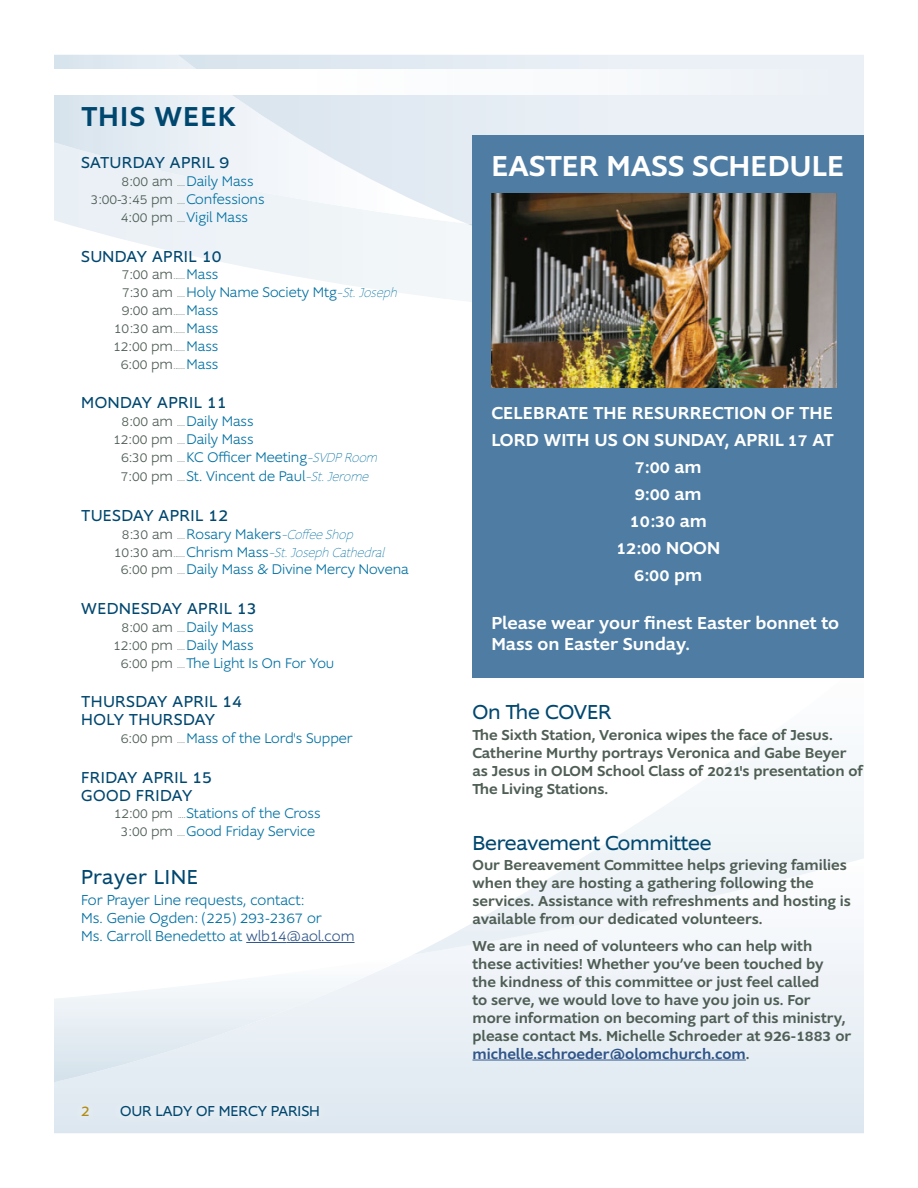
<style>
.page{position:relative;width:918px;height:1188px;background:#fff}
.page>*{position:absolute;margin:0;border:0;box-sizing:border-box;transform-origin:0 0}
.t1{font:500 30px "Supra";letter-spacing:.005em;color:#fff}
.page_header{font:500 28.5px "Supra";letter-spacing:.04em;color:#00476f}
.t2{font:21px "Supra";letter-spacing:-.01em;color:#00476f}
.t3{font:21px "Supra";letter-spacing:.03em;color:#00476f}
.t4{font:500 18px/27px "Supra";color:#fff}
.dates{font:16.5px/18px "Supra";letter-spacing:.03em;color:#00476f}
.page_numbers{font:15.75px "Supra";color:#b18c11}
.body{font:500 15px/18px "Supra";color:#4f5e55}
.info{font:500 15px/18px "Supra";color:#4f5e55}
.body-2{font:300 15px/18px "Supra";color:#0070a2}
.page_numbers-2{font:15px "Supra";color:#00476f}
.body-3{font:300 14.55px "Supra";color:#0070a2}
.body-4{font:300 14.55px "Supra";color:#4f5e55}
.body-5{font:italic 100 13.5px "Supra";color:#0070a2;scale:.9 1}
.s1{font-size:18px}
.s2{color:#4f5e55}
.s3{color:#0070a2}
.s4{font-weight:100;font-style:italic;font-size:13.5px}
.s5{font-weight:300;font-style:normal;font-size:14.55px;color:#4f5e55}
.s6{font-weight:300;font-style:normal;font-size:14.55px}
.s7{font-size:15.75px}
.s8{color:#30558a}
.s9{font-size:15.75px;color:#30558a}
</style>
<div class="page">
<svg style="left:54px;top:943px;width:810px;height:190px"></svg>
<svg style="left:54px;top:955px;width:359px;height:127px"></svg>
<svg style="left:413px;top:776px;width:451px;height:179px"></svg>
<svg style="left:68px;top:224px;width:399px;height:77px"></svg>
<svg style="left:54px;top:55px;width:124px;height:169px"></svg>
<svg style="left:178px;top:55px;width:686px;height:194px"></svg>
<div style="left:0;top:69px;width:918px;height:26px;background:#fff"></div>
<div style="left:73px;top:1097px;width:255px;height:28px;background:#e2eaf1"></div>
<svg style="left:246px;top:942px;width:41px;height:1px"></svg>
<hr style="left:287px;top:942px;width:68px;height:1px;background:#30558a">
<hr style="left:472px;top:1060px;width:274px;height:1px;background:#30558a">
<div style="left:472px;top:135px;width:392px;height:543px;background:#4e7ca3"></div>
<img style="left:491px;top:193px;width:346px;height:194px">
<p class="page_header" style="left:81px;top:97px;width:156px">THIS WEEK</p>
<p class="dates" style="left:81px;top:154px;width:150px">SATURDAY APRIL <span class="s1">9</span></p>
<p class="body-3" style="left:122px;top:172px;width:134px"><span class="s2">8:00 am</span> Daily Mass</p>
<p class="body-4" style="left:91px;top:190px;width:175px">3:00-3:45 pm <span class="s3">Confessions</span></p>
<p class="body-3" style="left:121px;top:208px;width:129px"><span class="s2">4:00 pm</span> Vigil Mass</p>
<p class="dates" style="left:81px;top:247px;width:142px">SUNDAY APRIL <span class="s1">10</span></p>
<p class="body-4" style="left:122px;top:266px;width:98px">7:00 am <span class="s3">Mass</span></p>
<p class="body-3" style="left:122px;top:283px;width:280px"><span class="s2">7:30 am</span> Holy Name Society Mtg<span class="s4">–St.Joseph</span></p>
<p class="body-4" style="left:122px;top:301px;width:98px">9:00 am <span class="s3">Mass</span></p>
<p class="body-4" style="left:114px;top:319px;width:106px">10:30 am <span class="s3">Mass</span></p>
<p class="body-4" style="left:113px;top:337px;width:107px">12:00 pm <span class="s3">Mass</span></p>
<p class="body-4" style="left:121px;top:355px;width:99px">6:00 pm <span class="s3">Mass</span></p>
<p class="dates" style="left:81px;top:394px;width:147px">MONDAY APRIL <span class="s1">11</span></p>
<p class="body-3" style="left:122px;top:412px;width:134px"><span class="s2">8:00 am</span> Daily Mass</p>
<p class="body-3" style="left:113px;top:430px;width:142px"><span class="s2">12:00 pm</span> Daily Mass</p>
<p class="body-3" style="left:121px;top:448px;width:261px"><span class="s2">6:30 pm</span> KC Officer Meeting<span class="s4">–SVDPRoom</span></p>
<p class="body-3" style="left:121px;top:467px;width:252px"><span class="s2">7:00 pm</span> St. Vincent de Paul<span class="s4">–St.Jerome</span></p>
<p class="dates" style="left:81px;top:506px;width:148px">TUESDAY APRIL <span class="s1">12</span></p>
<p class="body-3" style="left:122px;top:525px;width:236px"><span class="s2">8:30 am</span> Rosary Makers<span class="s4">–CoffeeShop</span></p>
<p class="body-5" style="left:114px;top:544px;width:306px"><span class="s5">1 0 : 3 0 a m</span> <span class="s6">C h r i s m M a s s</span> –St.Joseph Cathedral</p>
<p class="body-3" style="left:121px;top:560px;width:289px"><span class="s2">6:00 pm</span> Daily Mass &amp; Divine Mercy Novena</p>
<p class="dates" style="left:81px;top:599px;width:177px">WEDNESDAY APRIL <span class="s1">13</span></p>
<p class="body-3" style="left:122px;top:618px;width:134px"><span class="s2">8:00 am</span> Daily Mass</p>
<p class="body-3" style="left:113px;top:636px;width:142px"><span class="s2">12:00 pm</span> Daily Mass</p>
<p class="body-3" style="left:121px;top:654px;width:215px"><span class="s2">6:00 pm</span> The Light Is On For You</p>
<p class="dates" style="left:81px;top:693px;width:162px">THURSDAY APRIL <span class="s1">14<br></span>HOLY THURSDAY</p>
<p class="body-3" style="left:121px;top:729px;width:233px"><span class="s2">6:00 pm</span> Mass of the Lord's Supper</p>
<p class="dates" style="left:81px;top:768px;width:132px">FRIDAY APRIL <span class="s1">15<br></span>GOOD FRIDAY</p>
<p class="body-3" style="left:114px;top:805px;width:208px"><span class="s2">12:00 pm</span> Stations of the Cross</p>
<p class="body-3" style="left:121px;top:822px;width:196px"><span class="s2">3:00 pm</span> Good Friday Service</p>
<p class="t3" style="left:81px;top:864px;width:118px">Prayer LINE</p>
<p class="body-2" style="left:81px;top:891px;width:275px">For Prayer Line requests, contact:<br>Ms. Genie Ogden: (<span class="s7">225</span>) <span class="s7">293</span>-<span class="s7">2367</span> or<br>Ms. Carroll Benedetto at <span class="s8">wlb</span><span class="s9">14</span><span class="s8">@aol.com</span></p>
<p class="page_numbers" style="left:81px;top:1101px;width:10px">2</p>
<p class="page_numbers-2" style="left:120px;top:1101px;width:201px">OUR LADY OF MERCY PARISH</p>
<p class="t1" style="left:492px;top:146px;width:354px">EASTER MASS SCHEDULE</p>
<p class="t4" style="left:491px;top:400px;width:344px">CELEBRATE THE RESURRECTION OF THE<br>LORD WITH US ON SUNDAY, APRIL 17 AT</p>
<p class="t4" style="left:630px;top:454px;width:79px">7:00 am<br>9:00 am<br>10:30 am</p>
<p class="t4" style="left:616px;top:535px;width:106px">12:00 NOON</p>
<p class="t4" style="left:634px;top:562px;width:69px">6:00 pm</p>
<p class="t4" style="left:491px;top:613px;width:349px;line-height:21px">Please wear your finest Easter bonnet to<br>Mass on Easter Sunday.</p>
<p class="t2" style="left:472px;top:698px;width:141px">On The COVER</p>
<p class="info" style="left:472px;top:725px;width:392px">The Sixth Station, Veronica wipes the face of Jesus.<br>Catherine Murthy portrays Veronica and Gabe Beyer as Jesus in OLOM School Class of 2021's presentation of The Living Stations.</p>
<p class="t2" style="left:472px;top:829px;width:240px">Bereavement Committee</p>
<p class="body" style="left:472px;top:856px;width:380px">Our Bereavement Committee helps grieving families when they are hosting a gathering following the services. Assistance with refreshments and hosting is available from our dedicated volunteers.</p>
<p class="body" style="left:472px;top:936px;width:380px">We are in need of volunteers who can help with these activities! Whether you’ve been touched by<br>the kindness of this committee or just feel called<br>to serve, we would love to have you join us. For more information on becoming part of this ministry, please contact Ms. Michelle Schroeder at <span class="s7">926</span>-<span class="s7">1883</span> or <span class="s8">michelle.schroeder@olomchurch.com</span>.</p>
</div>
